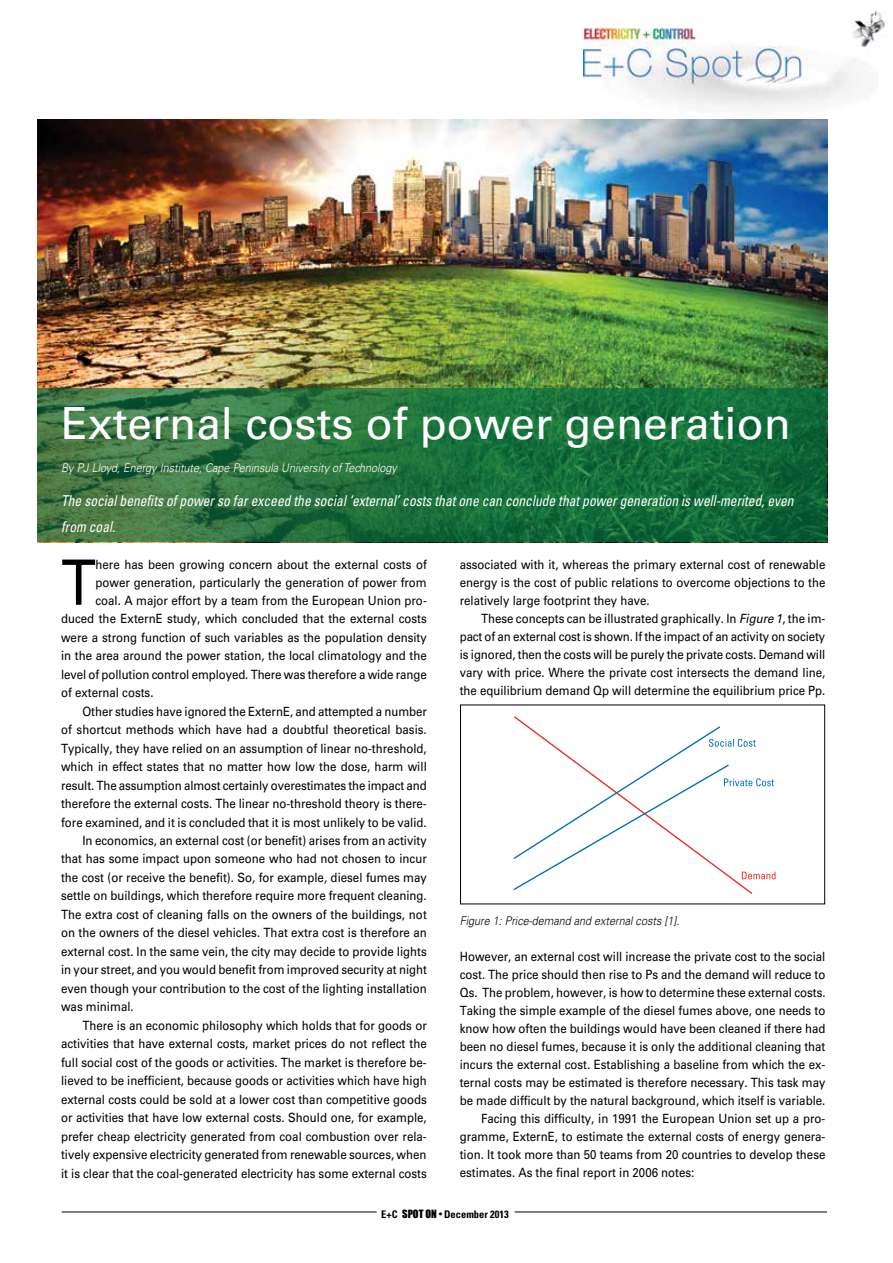
<style>
.page{position:relative;width:893px;height:1263px;background:#fff}
.page>*{position:absolute;margin:0;border:0;box-sizing:border-box;transform-origin:0 0}
.t1{font:62.55px "Univers";color:#000;scale:.9 1}
.t2{font:44.25px "Univers";color:#fff}
.t3{font:italic condensed 15px/25.5px "Univers";color:#fff;scale:.9 1}
.t4{font:12.75px/18px "Univers";color:#000;text-align:justify;scale:.9 1}
.t5{font:italic 300 12px "Univers";color:#fff;scale:.9 1}
.t6{font:italic 300 12px "Univers";color:#000;scale:.9 1}
.t7{font:700 condensed 10.5px "Univers";color:#000}
.s1{font-style:italic}
.s2{font-family:"Impact";font-weight:400;font-stretch:normal}
</style>
<div class="page">
<hr style="left:514px;top:1211px;width:313px;height:1px;background:#000">
<hr style="left:62px;top:1211px;width:315px;height:1px;background:#000">
<img style="left:584px;top:12px;width:301px;height:95px">
<img style="left:37px;top:119px;width:790px;height:423px">
<svg style="left:37px;top:388px;width:789px;height:153px;background:#23713d"></svg>
<svg style="left:513px;top:716px;width:262px;height:178px"></svg>
<div style="left:460px;top:705px;width:365px;height:199px;border:1px solid #000"></div>
<h2 class="t2" style="left:61px;top:397px;width:731px">External costs of power generation</h2>
<p class="t5" style="left:61px;top:460px;width:375px">By PJ Lloyd, Energy Institute, Cape Peninsula University of Technology</p>
<p class="t3" style="left:61px;top:488px;width:815px">The social benefits of power so far exceed the social ‘external’ costs that one can conclude that power generation is well-merited, even from coal.</p>
<h1 class="t1" style="left:61px;top:545px;width:40px">T</h1>
<p class="t4" style="left:96px;top:555px;width:370px">here has been growing concern about the external costs of</p>
<p class="t4" style="left:96px;top:573px;width:370px">power generation, particularly the generation of power from</p>
<p class="t4" style="left:96px;top:591px;width:370px">coal. A major effort by a team from the European Union pro-</p>
<p class="t4" style="left:61px;top:610px;width:408px">duced the ExternE study, which concluded that the external costs</p>
<p class="t4" style="left:61px;top:628px;width:408px">were a strong function of such variables as the population density</p>
<p class="t4" style="left:61px;top:647px;width:408px">in the area around the power station, the local climatology and the</p>
<p class="t4" style="left:61px;top:665px;width:408px">level of pollution control employed. There was therefore a wide range</p>
<p class="t4" style="left:61px;top:684px;width:104px">of external costs.</p>
<p class="t4" style="left:82px;top:702px;width:384px">Other studies have ignored the ExternE, and attempted a number</p>
<p class="t4" style="left:61px;top:721px;width:408px">of shortcut methods which have had a doubtful theoretical basis.</p>
<p class="t4" style="left:61px;top:739px;width:408px">Typically, they have relied on an assumption of linear no-threshold,</p>
<p class="t4" style="left:61px;top:758px;width:408px">which in effect states that no matter how low the dose, harm will</p>
<p class="t4" style="left:61px;top:776px;width:408px">result. The assumption almost certainly overestimates the impact and</p>
<p class="t4" style="left:61px;top:794px;width:408px">therefore the external costs. The linear no-threshold theory is there-</p>
<p class="t4" style="left:61px;top:813px;width:408px">fore examined, and it is concluded that it is most unlikely to be valid.</p>
<p class="t4" style="left:82px;top:831px;width:384px">In economics, an external cost (or benefit) arises from an activity</p>
<p class="t4" style="left:61px;top:850px;width:408px">that has some impact upon someone who had not chosen to incur</p>
<p class="t4" style="left:61px;top:868px;width:408px">the cost (or receive the benefit). So, for example, diesel fumes may</p>
<p class="t4" style="left:61px;top:887px;width:408px">settle on buildings, which therefore require more frequent cleaning.</p>
<p class="t4" style="left:61px;top:905px;width:408px">The extra cost of cleaning falls on the owners of the buildings, not</p>
<p class="t4" style="left:61px;top:924px;width:408px">on the owners of the diesel vehicles. That extra cost is therefore an</p>
<p class="t4" style="left:61px;top:942px;width:408px">external cost. In the same vein, the city may decide to provide lights</p>
<p class="t4" style="left:61px;top:961px;width:408px">in your street, and you would benefit from improved security at night</p>
<p class="t4" style="left:61px;top:979px;width:408px">even though your contribution to the cost of the lighting installation</p>
<p class="t4" style="left:61px;top:998px;width:82px">was minimal.</p>
<p class="t4" style="left:82px;top:1016px;width:384px">There is an economic philosophy which holds that for goods or</p>
<p class="t4" style="left:61px;top:1035px;width:408px">activities that have external costs, market prices do not reflect the</p>
<p class="t4" style="left:61px;top:1053px;width:408px">full social cost of the goods or activities. The market is therefore be-</p>
<p class="t4" style="left:61px;top:1072px;width:408px">lieved to be inefficient, because goods or activities which have high</p>
<p class="t4" style="left:61px;top:1090px;width:408px">external costs could be sold at a lower cost than competitive goods</p>
<p class="t4" style="left:61px;top:1109px;width:408px">or activities that have low external costs. Should one, for example,</p>
<p class="t4" style="left:61px;top:1127px;width:408px">prefer cheap electricity generated from coal combustion over rela-</p>
<p class="t4" style="left:61px;top:1146px;width:408px">tively expensive electricity generated from renewable sources, when</p>
<p class="t4" style="left:61px;top:1164px;width:408px">it is clear that the coal-generated electricity has some external costs</p>
<p class="t4" style="left:460px;top:555px;width:408px">associated with it, whereas the primary external cost of renewable energy is the cost of public relations to overcome objections to the relatively large footprint they have.</p>
<p class="t4" style="left:460px;top:609px;width:408px;text-indent:21px">These concepts can be illustrated graphically. In <span class="s1">Figure 1</span>, the im&shy;pact of an external cost is shown. If the impact of an activity on society is ignored, then the costs will be purely the private costs. Demand will vary with price. Where the private cost intersects the demand line, the equilibrium demand Qp will determine the equilibrium price Pp.</p>
<p class="t6" style="left:460px;top:913px;width:246px">Figure 1: Price-demand and external costs [1].</p>
<p class="t4" style="left:460px;top:947px;width:408px">However, an external cost will increase the private cost to the social</p>
<p class="t4" style="left:460px;top:965px;width:408px">cost. The price should then rise to Ps and the demand will reduce to</p>
<p class="t4" style="left:460px;top:983px;width:408px">Qs. The problem, however, is how to determine these external costs.</p>
<p class="t4" style="left:460px;top:1001px;width:408px">Taking the simple example of the diesel fumes above, one needs to</p>
<p class="t4" style="left:460px;top:1019px;width:408px">know how often the buildings would have been cleaned if there had</p>
<p class="t4" style="left:460px;top:1037px;width:408px">been no diesel fumes, because it is only the additional cleaning that</p>
<p class="t4" style="left:460px;top:1055px;width:408px">incurs the external cost. Establishing a baseline from which the ex-</p>
<p class="t4" style="left:460px;top:1073px;width:408px">ternal costs may be estimated is therefore necessary. This task may</p>
<p class="t4" style="left:460px;top:1091px;width:408px">be made difficult by the natural background, which itself is variable.</p>
<p class="t4" style="left:481px;top:1109px;width:384px">Facing this difficulty, in 1991 the European Union set up a pro-</p>
<p class="t4" style="left:460px;top:1127px;width:408px">gramme, ExternE, to estimate the external costs of energy genera-</p>
<p class="t4" style="left:460px;top:1145px;width:408px">tion. It took more than 50 teams from 20 countries to develop these</p>
<p class="t4" style="left:460px;top:1163px;width:262px">estimates. As the final report in 2006 notes:</p>
<p class="t7" style="left:381px;top:1208px;width:129px">E+C <span class="s2">SPOT ON •</span> December 2013</p>
</div>
